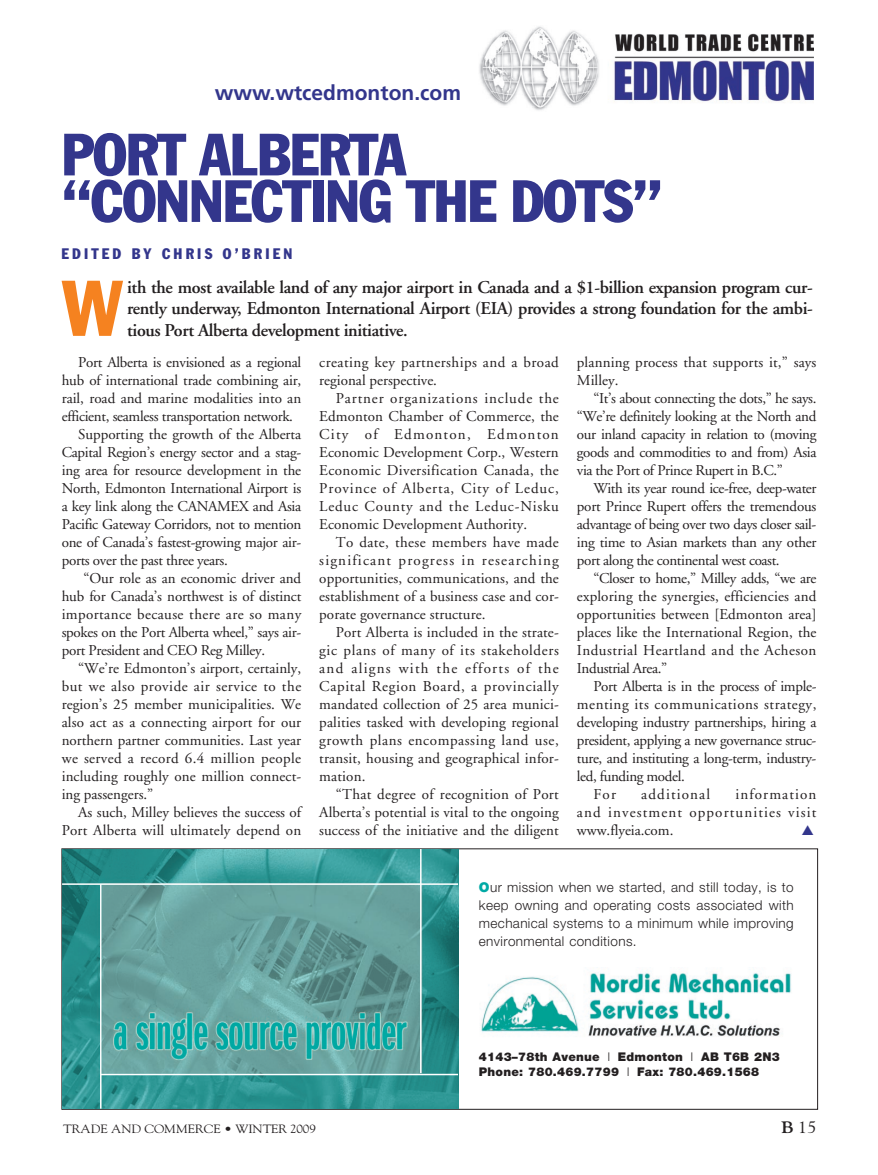
<style>
.page{position:relative;width:878px;height:1175px;background:#fff}
.page>*{position:absolute;margin:0;border:0;box-sizing:border-box;transform-origin:0 0}
.t1{font:condensed 77.4px "Franklin Gothic";color:#f58220}
.t2{font:condensed 58.5px/46.5px "Franklin Gothic";letter-spacing:-.015em;color:#33368c}
.t3{font:700 21px "Frutiger";color:#33368c}
.t4{font:600 18px/21.6px "Adobe Garamond";letter-spacing:-.02em;color:#231f20;text-align:justify}
.t5{font:16.5px "Goudy";color:#231f20;scale:1.1 1}
.t6{font:15px/18px "Adobe Garamond";color:#231f20;text-align:justify}
.t7{font:15px "Adobe Garamond";letter-spacing:-.02em;color:#231f20}
.t8{font:15px "Adobe Garamond";letter-spacing:-.025em;color:#231f20}
.t9{font:15px "Adobe Garamond";letter-spacing:.035em;color:#231f20}
.t10{font:15px "Adobe Garamond";letter-spacing:.025em;color:#231f20}
.t11{font:15px/18px "Adobe Garamond";letter-spacing:.03em;color:#231f20}
.t12{font:condensed 15px "Franklin Gothic";letter-spacing:.215em;color:#33368c}
.t13{font:15px "Adobe Garamond";letter-spacing:.075em;color:#231f20}
.t14{font:300 13.5px/18px "Helvetica Neue";letter-spacing:.03em;color:#231f20;text-align:justify}
.t15{font:900 12px/15px "Helvetica Neue";letter-spacing:.02em;color:#231f20}
.t16{font:12px "Goudy";color:#231f20;scale:1.1 1}
.s1{font-weight:900;color:#00a9a5}
.s2{font-weight:300}
.s3{font-weight:700}
</style>
<div class="page">
<img style="left:479px;top:26px;width:334px;height:85px">
<img style="left:62px;top:849px;width:396px;height:259px">
<img style="left:481px;top:972px;width:310px;height:65px">
<hr style="left:100px;top:884px;width:1px;height:224px;background:#fff">
<hr style="left:420px;top:849px;width:1px;height:224px;background:#fff">
<hr style="left:62px;top:883px;width:396px;height:2px;background:#fff">
<hr style="left:101px;top:1073px;width:357px;height:2px;background:#fff">
<h3 class="t3" style="left:215px;top:84px;width:248px">www.wtcedmonton.com</h3>
<h2 class="t2" style="left:62px;top:136px;width:602px">PORT ALBERTA “CONNECTING THE DOTS”</h2>
<p class="t12" style="left:62px;top:248px;width:232px">EDITED BY CHRIS O’BRIEN</p>
<h1 class="t1" style="left:62px;top:281px;width:63px">W</h1>
<p class="t4" style="left:127px;top:278px;width:687px">ith the most available land of any major airport in Canada and a $1-billion expansion program cur&shy;rently underway, Edmonton International Airport (EIA) provides a strong foundation for the ambi&shy;tious Port Alberta development initiative.</p>
<p class="t7" style="left:78px;top:356px;width:224px">Port Alberta is envisioned as a regional</p>
<p class="t6" style="left:62px;top:373px;width:241px">hub of international trade combining air,</p>
<p class="t6" style="left:62px;top:391px;width:241px">rail, road and marine modalities into an</p>
<p class="t7" style="left:62px;top:410px;width:233px">efficient, seamless transportation network.</p>
<p class="t6" style="left:78px;top:427px;width:224px">Supporting the growth of the Alberta</p>
<p class="t7" style="left:62px;top:446px;width:241px">Capital Region’s energy sector and a stag-</p>
<p class="t6" style="left:62px;top:463px;width:241px">ing area for resource development in the</p>
<p class="t7" style="left:62px;top:482px;width:241px">North, Edmonton International Airport is</p>
<p class="t7" style="left:62px;top:500px;width:241px">a key link along the CANAMEX and Asia</p>
<p class="t7" style="left:62px;top:518px;width:241px">Pacific Gateway Corridors, not to mention</p>
<p class="t7" style="left:62px;top:536px;width:241px">one of Canada’s fastest-growing major air-</p>
<p class="t7" style="left:62px;top:554px;width:168px">ports over the past three years.</p>
<p class="t6" style="left:84px;top:571px;width:219px">“Our role as an economic driver and</p>
<p class="t6" style="left:62px;top:589px;width:241px">hub for Canada’s northwest is of distinct</p>
<p class="t10" style="left:62px;top:608px;width:241px">importance because there are so many</p>
<p class="t7" style="left:62px;top:626px;width:241px">spokes on the Port Alberta wheel,” says air-</p>
<p class="t7" style="left:62px;top:644px;width:205px">port President and CEO Reg Milley.</p>
<p class="t6" style="left:78px;top:661px;width:224px">“We’re Edmonton’s airport, certainly,</p>
<p class="t9" style="left:62px;top:680px;width:241px">but we also provide air service to the</p>
<p class="t6" style="left:62px;top:697px;width:241px">region’s 25 member municipalities. We</p>
<p class="t6" style="left:62px;top:715px;width:241px">also act as a connecting airport for our</p>
<p class="t6" style="left:62px;top:733px;width:241px">northern partner communities. Last year</p>
<p class="t10" style="left:62px;top:752px;width:241px">we served a record 6.4 million people</p>
<p class="t6" style="left:62px;top:769px;width:241px">including roughly one million connect-</p>
<p class="t6" style="left:62px;top:787px;width:93px">ing passengers.”</p>
<p class="t6" style="left:78px;top:805px;width:224px">As such, Milley believes the success of</p>
<p class="t6" style="left:62px;top:823px;width:241px">Port Alberta will ultimately depend on</p>
<p class="t11" style="left:319px;top:355px;width:241px">creating key partnerships and a broad regional perspective.</p>
<p class="t6" style="left:319px;top:391px;width:241px;text-indent:17px">Partner organizations include the Edmonton Chamber of Commerce, the City of Edmonton, Edmonton Economic Development Corp., Western Economic Diversification Canada, the Province of Alberta, City of Leduc, Leduc County and the Leduc-Nisku Economic Development Authority.</p>
<p class="t6" style="left:319px;top:535px;width:241px;text-indent:17px">To date, these members have made significant progress in researching opportunities, communications, and the establishment of a business case and cor&shy;porate governance structure.</p>
<p class="t6" style="left:319px;top:625px;width:241px;text-indent:17px">Port Alberta is included in the strate&shy;gic plans of many of its stakeholders and aligns with the efforts of the Capital Region Board, a provincially mandated collection of 25 area munici&shy;palities tasked with developing regional growth plans encompassing land use, transit, housing and geographical infor&shy;mation.</p>
<p class="t6" style="left:319px;top:787px;width:241px;text-indent:17px">“That degree of recognition of Port Alberta’s potential is vital to the ongoing success of the initiative and the diligent</p>
<p class="t6" style="left:577px;top:355px;width:241px">planning process that supports it,” says<br>Milley.</p>
<p class="t6" style="left:577px;top:391px;width:241px;text-indent:17px">“It’s about connecting the dots,” he says. “We’re definitely looking at the North and our inland capacity in relation to (moving goods and commodities to and from) Asia via the Port of Prince Rupert in B.C.”</p>
<p class="t6" style="left:577px;top:481px;width:241px;text-indent:16px">With its year round ice-free, deep-water port Prince Rupert offers the tremendous advantage of being over two days closer sail&shy;ing time to Asian markets than any other port along the continental west coast.</p>
<p class="t6" style="left:577px;top:571px;width:241px;text-indent:17px">“Closer to home,” Milley adds, “we are exploring the synergies, efficiencies and opportunities between [Edmonton area] places like the International Region, the Industrial Heartland and the Acheson Industrial Area.”</p>
<p class="t7" style="left:593px;top:680px;width:224px">Port Alberta is in the process of imple-</p>
<p class="t9" style="left:577px;top:698px;width:241px">menting its communications strategy,</p>
<p class="t6" style="left:577px;top:715px;width:241px">developing industry partnerships, hiring a</p>
<p class="t8" style="left:577px;top:734px;width:241px">president, applying a new governance struc-</p>
<p class="t8" style="left:577px;top:752px;width:241px">ture, and instituting a long-term, industry-</p>
<p class="t8" style="left:577px;top:770px;width:109px">led, funding model.</p>
<p class="t6" style="left:593px;top:787px;width:24px">For</p>
<p class="t13" style="left:641px;top:788px;width:70px">additional</p>
<p class="t6" style="left:577px;top:787px;width:241px;text-indent:158px">information and investment opportunities visit www.flyeia.com.</p>
<p class="t14" style="left:479px;top:879px;width:316px"><span class="s1">O</span>ur mission when we started, and still today, is to keep owning and operating costs associated with mechanical systems to a minimum while improving environmental conditions.</p>
<p class="t15" style="left:479px;top:1050px;width:302px">4143–78th Avenue <span class="s2">l</span> Edmonton <span class="s2">l</span> AB T6B 2N3<br>Phone: 780.469.7799 <span class="s2">l</span> Fax: 780.469.1568</p>
<p class="t16" style="left:63px;top:1124px;width:231px">TRADE AND COMMERCE • WINTER 2009</p>
<p class="t5" style="left:781px;top:1120px;width:33px"><span class="s3">B</span> 15</p>
</div>
